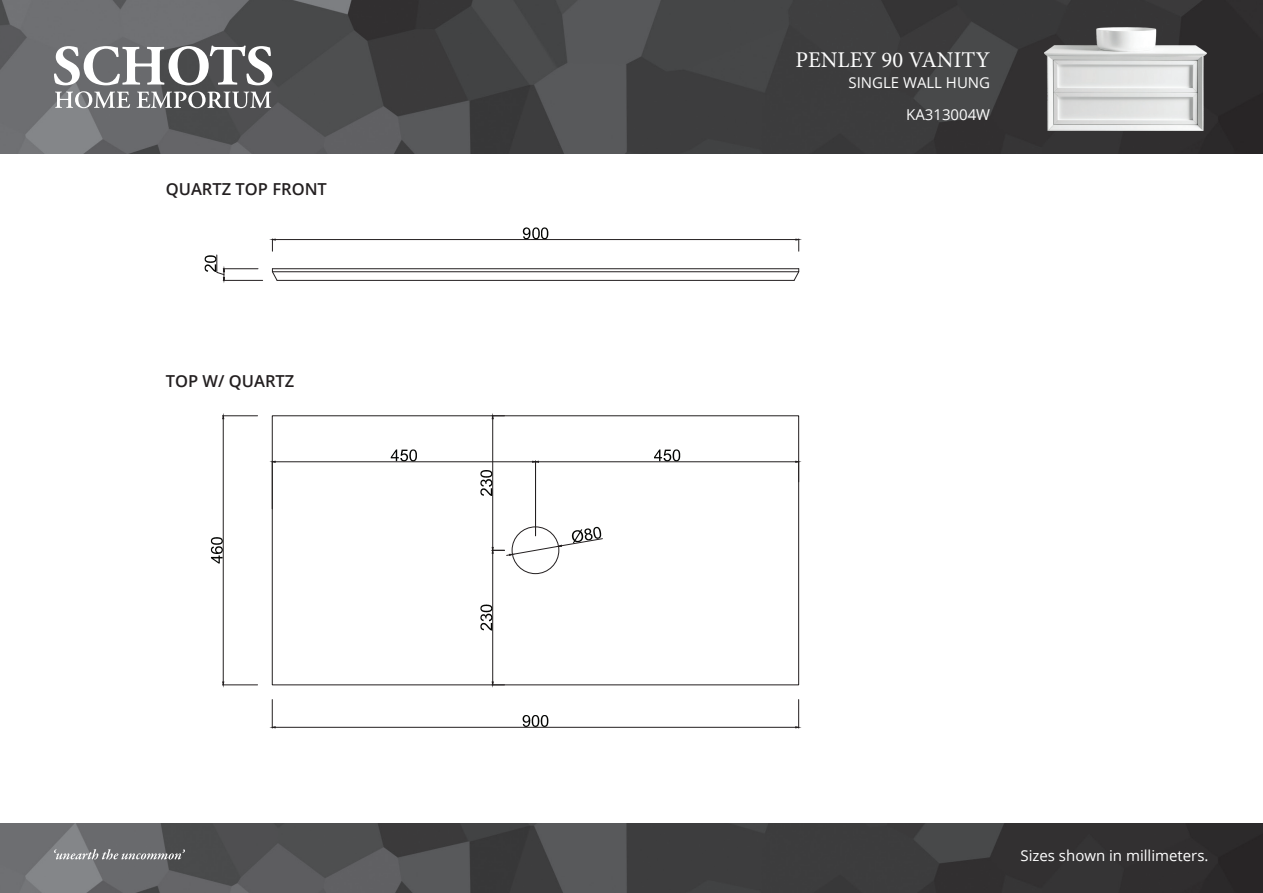
<style>
.page{position:relative;width:1263px;height:893px;background:#fff}
.page>*{position:absolute;margin:0;border:0;box-sizing:border-box;transform-origin:0 0}
.t1{font:22.5px "Minion Pro";color:#fcfcfc}
.captions{font:600 16.5px "Open Sans";color:#231f20}
.t2{font:15px "Open Sans";color:#fff}
.t3{font:15px "Open Sans";color:#fcfcfc}
</style>
<div class="page">
<img style="left:0;top:0;width:1263px;height:153px">
<img style="left:1045px;top:27px;width:162px;height:104px">
<svg style="left:54px;top:46px;width:218px;height:39px"></svg>
<svg style="left:55px;top:91px;width:216px;height:17px"></svg>
<img style="left:0;top:824px;width:1263px;height:69px">
<svg style="left:54px;top:849px;width:131px;height:10px"></svg>
<svg style="left:210px;top:413px;width:592px;height:316px"></svg>
<div style="left:272px;top:415px;width:527px;height:270px;border:1px solid #231f20"></div>
<hr style="left:222px;top:415px;width:36px;height:1px;background:#231f20">
<hr style="left:222px;top:684px;width:36px;height:1px;background:#231f20">
<hr style="left:223px;top:419px;width:1px;height:263px;background:#231f20">
<svg style="left:211px;top:537px;width:12px;height:26px"></svg>
<hr style="left:275px;top:727px;width:521px;height:1px;background:#231f20">
<svg style="left:271px;top:700px;width:5px;height:28px"></svg>
<svg style="left:795px;top:700px;width:4px;height:28px"></svg>
<svg style="left:523px;top:715px;width:25px;height:12px"></svg>
<hr style="left:272px;top:461px;width:1px;height:48px;background:#231f20">
<hr style="left:275px;top:461px;width:258px;height:1px;background:#231f20">
<svg style="left:271px;top:460px;width:5px;height:3px"></svg>
<svg style="left:391px;top:449px;width:26px;height:12px"></svg>
<hr style="left:535px;top:461px;width:1px;height:75px;background:#231f20">
<hr style="left:538px;top:461px;width:258px;height:1px;background:#231f20">
<svg style="left:532px;top:460px;width:7px;height:3px"></svg>
<svg style="left:795px;top:460px;width:4px;height:22px"></svg>
<svg style="left:654px;top:449px;width:26px;height:12px"></svg>
<hr style="left:492px;top:419px;width:1px;height:128px;background:#231f20">
<svg style="left:491px;top:415px;width:13px;height:4px"></svg>
<svg style="left:480px;top:470px;width:12px;height:26px"></svg>
<hr style="left:492px;top:553px;width:1px;height:129px;background:#231f20">
<svg style="left:491px;top:527px;width:112px;height:29px"></svg>
<svg style="left:491px;top:681px;width:13px;height:5px"></svg>
<svg style="left:480px;top:604px;width:12px;height:27px"></svg>
<svg style="left:204px;top:227px;width:595px;height:56px"></svg>
<p class="captions" style="left:166px;top:178px;width:163px">QUARTZ TOP FRONT</p>
<p class="captions" style="left:166px;top:369px;width:130px">TOP W/ QUARTZ</p>
<h1 class="t1" style="left:795px;top:44px;width:196px">PENLEY 90 VANITY</h1>
<p class="t3" style="left:848px;top:73px;width:143px">SINGLE WALL HUNG</p>
<p class="t3" style="left:906px;top:105px;width:86px">KA313004W</p>
<p class="t2" style="left:1020px;top:845px;width:190px">Sizes shown in millimeters.</p>
</div>
